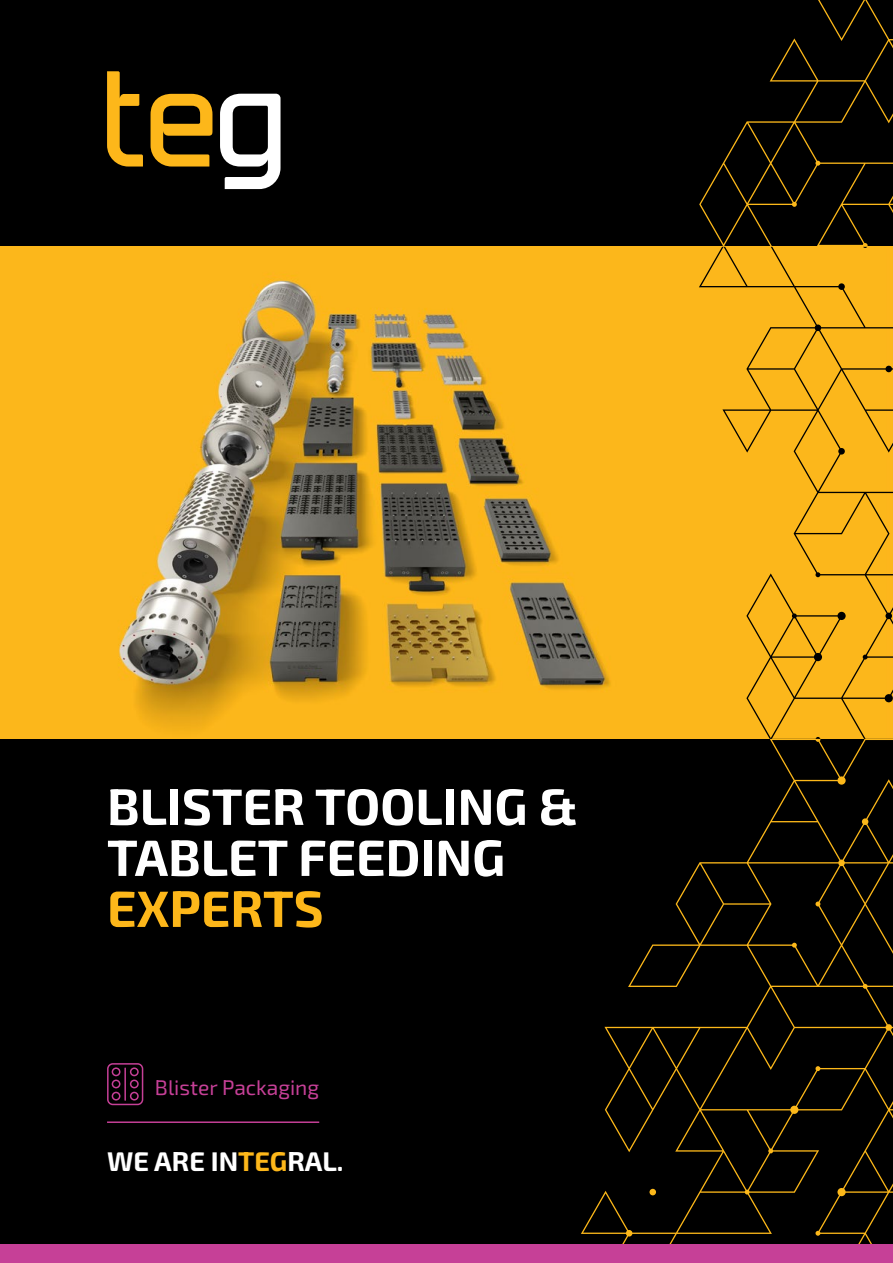
<style>
.page{position:relative;width:893px;height:1263px;background:#000}
.page>*{position:absolute;margin:0;border:0;box-sizing:border-box;transform-origin:0 0}
.t1{font:700 51px/51px "Exo 2";color:#fff}
.t2{font:700 51px "Exo 2";color:#fdb71a}
.t3{font:700 27px "Exo 2";color:#fff}
.t4{font:21px "Exo 2";color:#c64097}
.s1{color:#fdb71a}
</style>
<div class="page">
<img style="left:0;top:248px;width:699px;height:491px">
<svg style="left:107px;top:71px;width:36px;height:96px"></svg>
<svg style="left:151px;top:94px;width:61px;height:73px"></svg>
<svg style="left:220px;top:94px;width:61px;height:95px"></svg>
<svg style="left:107px;top:1063px;width:37px;height:43px"></svg>
<hr style="left:107px;top:1121px;width:212px;height:2px;background:#c64097">
<svg style="left:581px;top:739px;width:312px;height:505px"></svg>
<svg style="left:699px;top:0;width:194px;height:247px"></svg>
<div style="left:699px;top:247px;width:194px;height:492px;background:#fcb71b"></div>
<div style="left:0;top:1244px;width:893px;height:19px;background:#c64097"></div>
<p class="t1" style="left:107px;top:780px;width:472px">BLISTER TOOLING &amp;<br>TABLET FEEDING</p>
<p class="t2" style="left:107px;top:873px;width:218px">EXPERTS</p>
<p class="t4" style="left:155px;top:1072px;width:166px">Blister Packaging</p>
<p class="t3" style="left:107px;top:1142px;width:238px">WE ARE IN<span class="s1">TEG</span>RAL.</p>
</div>
